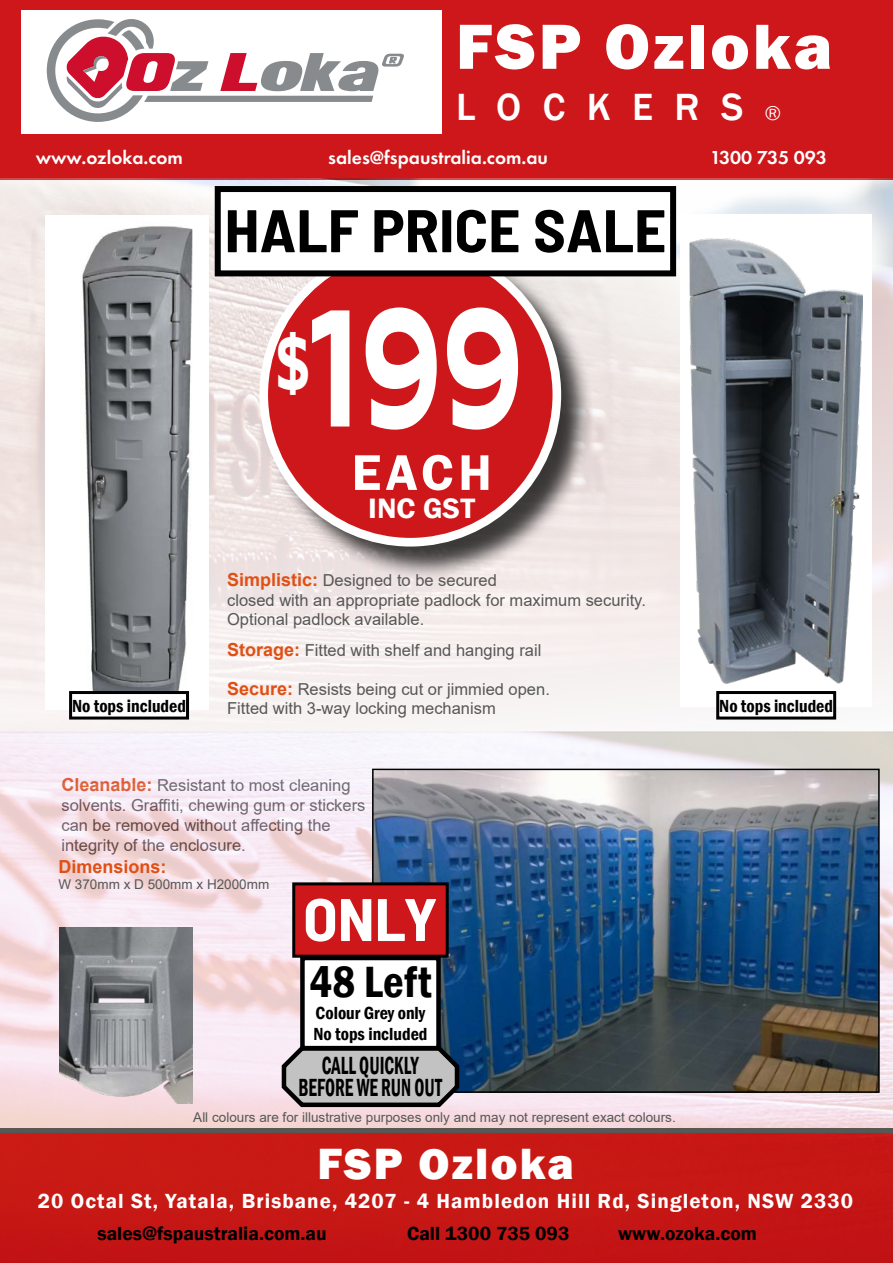
<style>
.page{position:relative;width:893px;height:1263px;background:#fff}
.page>*{position:absolute;margin:0;border:0;box-sizing:border-box;transform-origin:0 0}
.t1{font:700 172.95px "Syncopate";color:#fff;scale:.6 1}
.t2{font:800 66px "Franklin Gothic";letter-spacing:.05em;color:#fff}
.t3{font:700 semi-condensed 60px "Barlow";color:#000;scale:1.05 1}
.t4{font:700 semi-condensed 60px "Barlow";color:#fff;scale:1.05 1}
.t5{font:600 51.9px "Franklin Gothic";color:#fff}
.t6{font:800 45px "Franklin Gothic";letter-spacing:.05em;color:#fff}
.t7{font:600 condensed 45px "Franklin Gothic";color:#000}
.t8{font:500 39px "Franklin Gothic";letter-spacing:.55em;color:#fff}
.t9{font:600 28.8px "Franklin Gothic";color:#fff;scale:1.05 1}
.t10{font:600 condensed 25.5px/22.5px "Franklin Gothic";color:#000;text-align:center;scale:.7 1}
.t11{font:600 21px "Franklin Gothic";letter-spacing:.05em;color:#fff}
.t12{font:600 19.5px "Franklin Gothic";color:#000}
.t13{font:600 19.5px "Futura PT";color:#fff}
.t14{font:600 condensed 18px/21.6px "Franklin Gothic";color:#000}
.t15{font:700 18px "Arial";color:#e05015}
.t16{font:16.5px/19.8px "Arial";color:#575756}
.t17{font:13.5px "Arial";color:#575756}
.s1{font-weight:400;font-size:21px}
.s2{font-weight:700;font-size:18px;color:#e05015}
</style>
<div class="page">
<div style="left:0;top:0;width:893px;height:180px;background:#cd171a"></div>
<img style="left:0;top:179px;width:893px;height:1084px">
<hr style="left:0;top:1128px;width:893px;height:4px;background:#575756">
<div style="left:680px;top:215px;width:192px;height:492px;background:#fff"></div>
<img style="left:689px;top:238px;width:174px;height:446px">
<img style="left:375px;top:772px;width:502px;height:318px">
<div style="left:372px;top:769px;width:508px;height:324px;border:2px solid #000"></div>
<svg style="left:279px;top:1042px;width:182px;height:67px;background:#aaa9ac"></svg>
<div style="left:261px;top:244px;width:334px;height:336px;background:#000;opacity:.75"></div>
<div style="left:264px;top:247px;width:293px;height:295px;background:#cd171a;border-radius:50%"></div>
<div style="left:259px;top:243px;width:302px;height:303px;border:9px solid #fff;border-radius:50%"></div>
<div style="left:21px;top:11px;width:421px;height:123px;background:#fff"></div>
<svg style="left:47px;top:19px;width:357px;height:103px"></svg>
<div style="left:218px;top:189px;width:455px;height:84px;background:#fff"></div>
<div style="left:215px;top:186px;width:461px;height:90px;border:6px solid #000"></div>
<div style="left:294px;top:884px;width:153px;height:72px;background:#cd171a"></div>
<div style="left:292px;top:882px;width:157px;height:76px;border:3px solid #000"></div>
<div style="left:302px;top:958px;width:136px;height:90px;background:#fff"></div>
<div style="left:300px;top:956px;width:141px;height:94px;border:4px solid #000"></div>
<img style="left:60px;top:927px;width:132px;height:176px">
<img style="left:46px;top:216px;width:162px;height:493px">
<div style="left:71px;top:692px;width:117px;height:26px;background:#fff"></div>
<div style="left:69px;top:691px;width:120px;height:28px;border:3px solid #000"></div>
<div style="left:718px;top:692px;width:117px;height:26px;background:#fff"></div>
<div style="left:716px;top:691px;width:120px;height:28px;border:3px solid #000"></div>
<h2 class="t2" style="left:456px;top:4px;width:378px">FSP Ozloka</h2>
<h3 class="t8" style="left:456px;top:83px;width:327px">LOCKERS <span class="s1">®</span></h3>
<p class="t13" style="left:36px;top:145px;width:149px">www.ozloka.com</p>
<p class="t13" style="left:328px;top:145px;width:221px">sales@fspaustralia.com.au</p>
<p class="t13" style="left:710px;top:145px;width:118px">1300 735 093</p>
<h3 class="t3" style="left:224px;top:193px;width:422px">HALF PRICE SALE</h3>
<h1 class="t1" style="left:275px;top:261px;width:416px"><sup>$</sup>199</h1>
<h3 class="t5" style="left:352px;top:441px;width:142px">EACH</h3>
<h3 class="t9" style="left:368px;top:490px;width:103px">INC GST</h3>
<p class="t16" style="left:227px;top:570px;width:420px"><span class="s2">Simplistic:</span> Designed to be secured<br>closed with an appropriate padlock for maximum security.<br>Optional padlock available.</p>
<p class="t16" style="left:227px;top:640px;width:316px"><span class="s2">Storage:</span> Fitted with shelf and hanging rail</p>
<p class="t16" style="left:227px;top:679px;width:324px"><span class="s2">Secure:</span> Resists being cut or jimmied open.<br>Fitted with 3-way locking mechanism</p>
<p class="t14" style="left:72px;top:694px;width:115px">No tops included</p>
<p class="t14" style="left:719px;top:694px;width:115px">No tops included</p>
<p class="t16" style="left:61px;top:775px;width:306px"><span class="s2">Cleanable:</span> Resistant to most cleaning solvents. Graffiti, chewing gum or stickers can be removed without affecting the integrity of the enclosure.</p>
<p class="t15" style="left:58px;top:854px;width:110px">Dimensions:</p>
<p class="t17" style="left:58px;top:875px;width:212px">W 370mm x D 500mm x H2000mm</p>
<h3 class="t4" style="left:303px;top:882px;width:130px">ONLY</h3>
<h3 class="t7" style="left:309px;top:952px;width:124px">48 Left</h3>
<p class="t14" style="left:313px;top:1002px;width:116px">Colour Grey only<br>No tops included</p>
<h3 class="t10" style="left:298px;top:1053px;width:207px">CALL QUICKLY<br>BEFORE WE RUN OUT</h3>
<p class="t17" style="left:193px;top:1108px;width:484px">All colours are for illustrative purposes only and may not represent exact colours.</p>
<h3 class="t6" style="left:317px;top:1134px;width:258px">FSP Ozloka</h3>
<p class="t11" style="left:38px;top:1188px;width:817px">20 Octal St, Yatala, Brisbane, 4207 - 4 Hambledon Hill Rd, Singleton, NSW 2330</p>
<p class="t12" style="left:98px;top:1221px;width:231px">sales@fspaustralia.com.au</p>
<p class="t12" style="left:407px;top:1221px;width:164px">Call 1300 735 093</p>
<p class="t12" style="left:618px;top:1221px;width:140px">www.ozoka.com</p>
</div>
